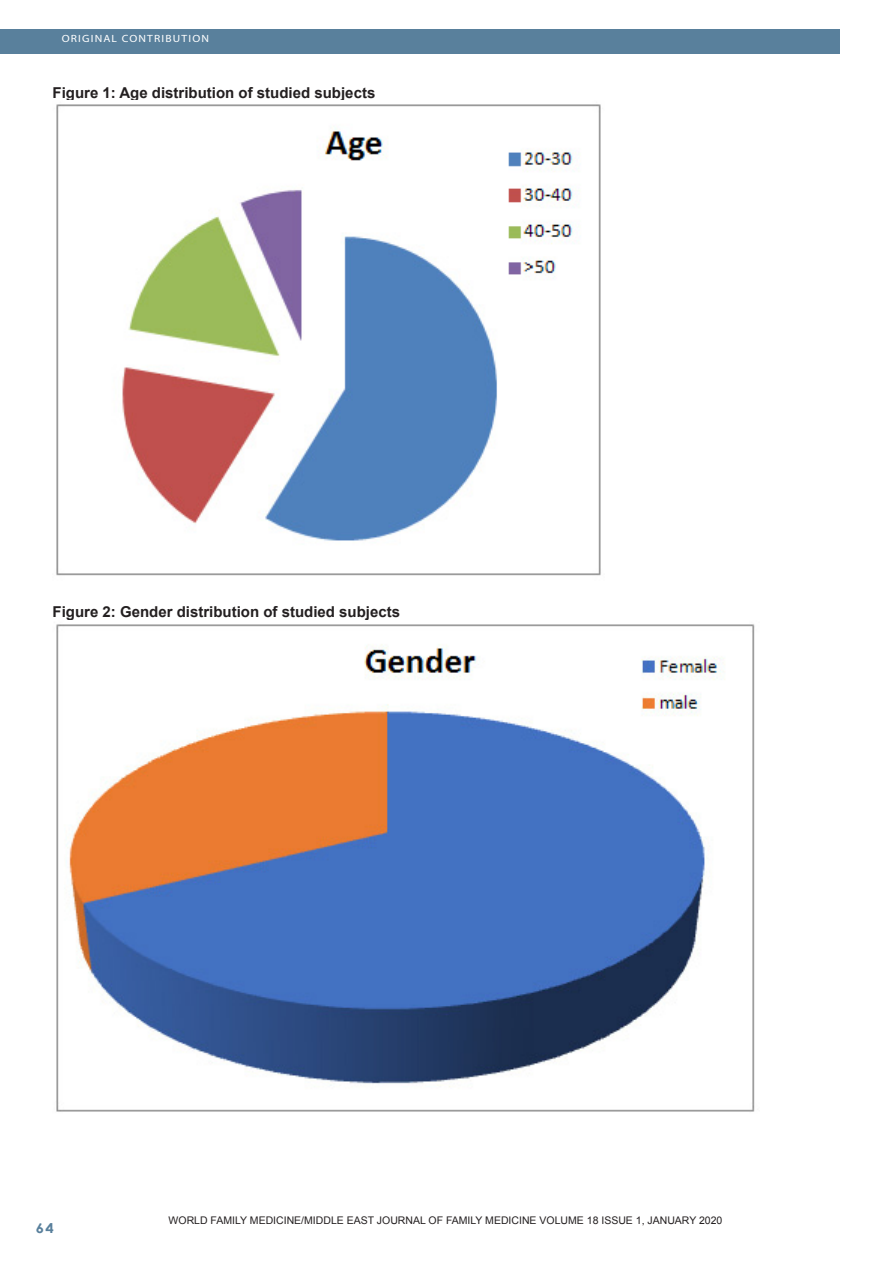
<style>
.page{position:relative;width:893px;height:1263px;background:#fff}
.page>*{position:absolute;margin:0;border:0;box-sizing:border-box;transform-origin:0 0}
.Footnote_Text{font:700 15px "Arial";color:#231f20}
.t1{font:700 13.5px "Century Gothic";color:#59809c;scale:1.1 1}
.Footnote_Text-2{font:10.5px "Arial";color:#231f20}
.t2{font:10.5px "Myriad";letter-spacing:.1em;color:#fff;scale:1.1 1}
</style>
<div class="page">
<div style="left:0;top:30px;width:840px;height:24px;background:#59809c"></div>
<img style="left:56px;top:104px;width:545px;height:472px">
<img style="left:56px;top:624px;width:699px;height:488px">
<p class="t2" style="left:62px;top:34px;width:135px">ORIGINAL CONTRIBUTION</p>
<p class="Footnote_Text" style="left:52px;top:83px;width:324px">Figure 1: Age distribution of studied subjects</p>
<p class="Footnote_Text" style="left:52px;top:602px;width:349px">Figure 2: Gender distribution of studied subjects</p>
<p class="t1" style="left:36px;top:1217px;width:18px">64</p>
<p class="Footnote_Text-2" style="left:169px;top:1214px;width:555px">WORLD FAMILY MEDICINE/MIDDLE EAST JOURNAL OF FAMILY MEDICINE VOLUME 18 ISSUE 1, JANUARY 2020</p>
</div>
